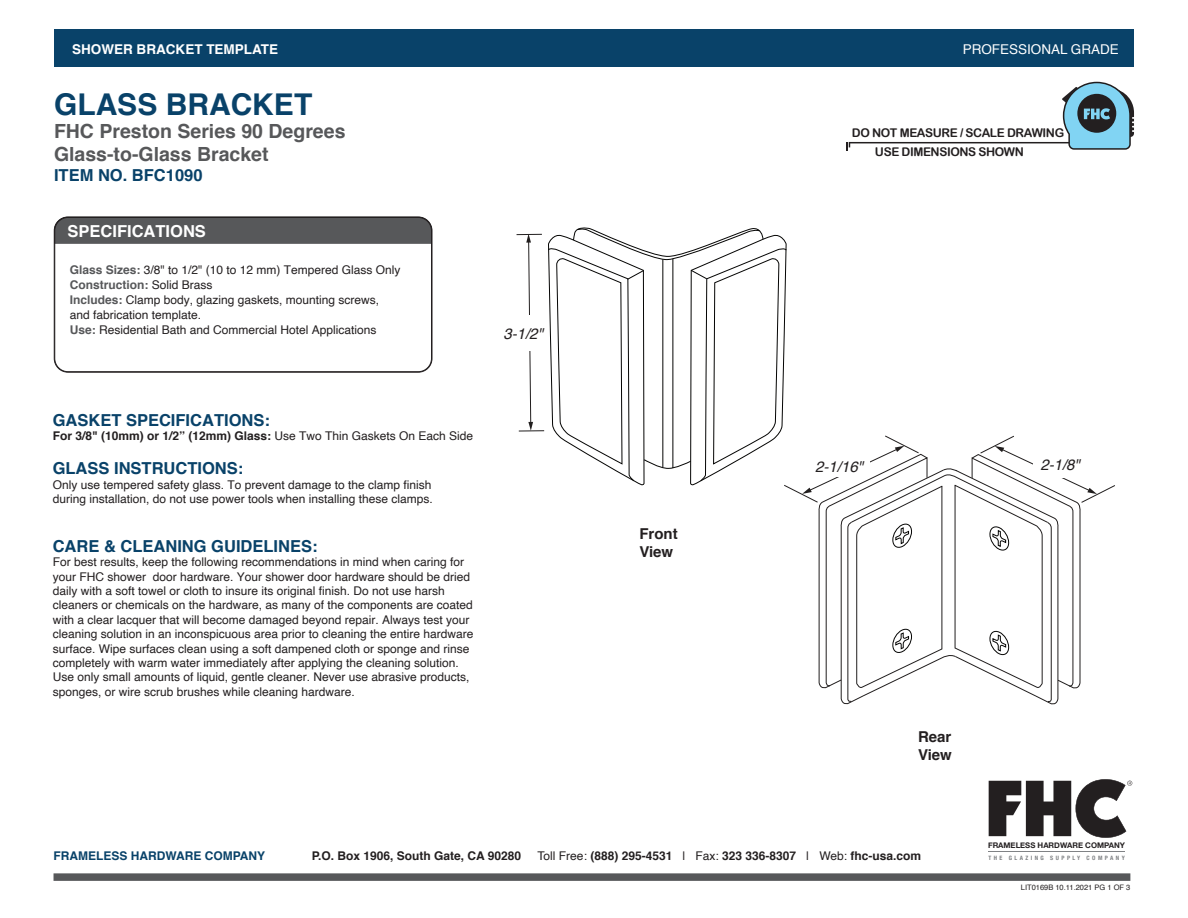
<style>
.page{position:relative;width:1188px;height:918px;background:#fff}
.page>*{position:absolute;margin:0;border:0;box-sizing:border-box;transform-origin:0 0}
.t1{font:700 30px "Helvetica";color:#094269}
.t2{font:700 19.5px "Helvetica";color:#57585a}
.Bold_Body_Text{font:700 16.5px "Helvetica";color:#094269}
.t3{font:700 16.5px "Helvetica";color:#fff}
.t4{font:italic 15px "Helvetica";color:#231f20}
.Bold_Body_Text-2{font:700 15px/18px "Helvetica";color:#231f20}
.t5{font:700 13.5px "Helvetica";color:#fff}
.t6{font:13.5px "Helvetica";color:#fff}
.Bold_Body_Text-3{font:12px/14.4px "Helvetica";color:#231f20}
.Bold_Body_Text-4{font:700 12px "Helvetica";color:#231f20}
.t7{font:12px/19.8px "Arial Rounded MT Bold";letter-spacing:-.03em;color:#231f20}
.t8{font:700 12px "Helvetica";color:#094269}
.Bold_Body_Text-5{font:700 12px "Helvetica";color:#57585a}
.t9{font:700 7.8px "Helvetica Neue";color:#231f20}
.t10{font:7.5px "Helvetica";color:#231f20}
.t11{font:700 condensed 6px "Helvetica Neue";letter-spacing:.41em;color:#808285}
.s1{font-weight:700;color:#57585a}
.s2{font-weight:400;color:#231f20}
.s3{font-weight:400}
</style>
<div class="page">
<div style="left:54px;top:873px;width:1076px;height:8px;background:#57585a"></div>
<hr style="left:989px;top:851px;width:136px;height:1px;background:#808285">
<svg style="left:989px;top:779px;width:143px;height:59px"></svg>
<div style="left:54px;top:29px;width:1080px;height:38px;background:#094269"></div>
<svg style="left:846px;top:81px;width:288px;height:70px"></svg>
<div style="left:54px;top:217px;width:378px;height:27px;background:#57585a"></div>
<div style="left:55px;top:217px;width:377px;height:155px;border:1px solid #231f20;border-radius:13px"></div>
<svg style="left:517px;top:227px;width:598px;height:478px"></svg>
<div style="left:808px;top:455px;width:62px;height:22px;background:#fff"></div>
<div style="left:1033px;top:451px;width:54px;height:27px;background:#fff"></div>
<div style="left:503px;top:315px;width:40px;height:36px;background:#fff"></div>
<p class="t5" style="left:72px;top:39px;width:208px">SHOWER BRACKET TEMPLATE</p>
<p class="t6" style="left:963px;top:39px;width:158px">PROFESSIONAL GRADE</p>
<p class="t1" style="left:54px;top:80px;width:260px">GLASS BRACKET</p>
<p class="t2" style="left:54px;top:115px;width:293px">FHC Preston Series 90 Degrees</p>
<p class="t2" style="left:54px;top:139px;width:216px">Glass-to-Glass Bracket</p>
<p class="Bold_Body_Text" style="left:54px;top:162px;width:150px">ITEM NO. BFC1090</p>
<p class="t3" style="left:68px;top:218px;width:140px">SPECIFICATIONS</p>
<p class="Bold_Body_Text-3" style="left:70px;top:263px;width:332px"><span class="s1">Glass Sizes:</span> 3/8" to 1/2" (10 to 12 mm) Tempered Glass Only</p>
<p class="Bold_Body_Text-5" style="left:70px;top:275px;width:144px">Construction: <span class="s2">Solid Brass</span></p>
<p class="Bold_Body_Text-3" style="left:70px;top:292px;width:311px;line-height:15px"><span class="s1">Includes:</span> Clamp body, glazing gaskets, mounting screws, and fabrication template.</p>
<p class="Bold_Body_Text-3" style="left:70px;top:323px;width:308px"><span class="s1">Use:</span> Residential Bath and Commercial Hotel Applications</p>
<p class="Bold_Body_Text" style="left:53px;top:407px;width:219px">GASKET SPECIFICATIONS:</p>
<p class="Bold_Body_Text-4" style="left:53px;top:426px;width:422px">For 3/8" (10mm) or 1/2” (12mm) Glass: <span class="s3">Use Two Thin Gaskets On Each Side</span></p>
<p class="Bold_Body_Text" style="left:53px;top:455px;width:192px">GLASS INSTRUCTIONS:</p>
<p class="Bold_Body_Text-3" style="left:53px;top:478px;width:382px">Only use tempered safety glass. To prevent damage to the clamp finish during installation, do not use power tools when installing these clamps.</p>
<p class="Bold_Body_Text" style="left:53px;top:533px;width:266px">CARE &amp; CLEANING GUIDELINES:</p>
<p class="Bold_Body_Text-3" style="left:53px;top:555px;width:422px">For best results, keep the following recommendations in mind when caring for your FHC shower door hardware. Your shower door hardware should be dried daily with a soft towel or cloth to insure its original finish. Do not use harsh cleaners or chemicals on the hardware, as many of the components are coated with a clear lacquer that will become damaged beyond repair. Always test your cleaning solution in an inconspicuous area prior to cleaning the entire hardware surface. Wipe surfaces clean using a soft dampened cloth or sponge and rinse completely with warm water immediately after applying the cleaning solution.<br>Use only small amounts of liquid, gentle cleaner. Never use abrasive products, sponges, or wire scrub brushes while cleaning hardware.</p>
<p class="t4" style="left:503px;top:322px;width:41px">3-1/2"</p>
<p class="Bold_Body_Text-2" style="left:639px;top:524px;width:40px">Front<br>View</p>
<p class="t7" style="left:875px;top:122px;width:191px;text-indent:-23px">DO NOT MEASURE / SCALE DRAWING<br>USE DIMENSIONS SHOWN</p>
<p class="t4" style="left:815px;top:455px;width:49px">2-1/16"</p>
<p class="t4" style="left:1040px;top:453px;width:41px">2-1/8"</p>
<p class="Bold_Body_Text-2" style="left:918px;top:728px;width:35px">Rear<br>View</p>
<p class="t9" style="left:988px;top:839px;width:138px">FRAMELESS HARDWARE COMPANY</p>
<p class="t8" style="left:54px;top:846px;width:213px">FRAMELESS HARDWARE COMPANY</p>
<p class="Bold_Body_Text-4" style="left:312px;top:846px;width:211px">P.O. Box 1906, South Gate, CA 90280</p>
<p class="Bold_Body_Text-4" style="left:538px;top:846px;width:385px"><span class="s3">Toll Free:</span> (888) 295-4531 <span class="s3">| Fax:</span> 323 336-8307 <span class="s3">| Web:</span> fhc-usa.com</p>
<p class="t11" style="left:989px;top:853px;width:138px">THE GLAZING SUPPLY COMPANY</p>
<p class="t10" style="left:1021px;top:881px;width:111px">LIT0169B 10.11.2021 PG 1 OF 3</p>
</div>
